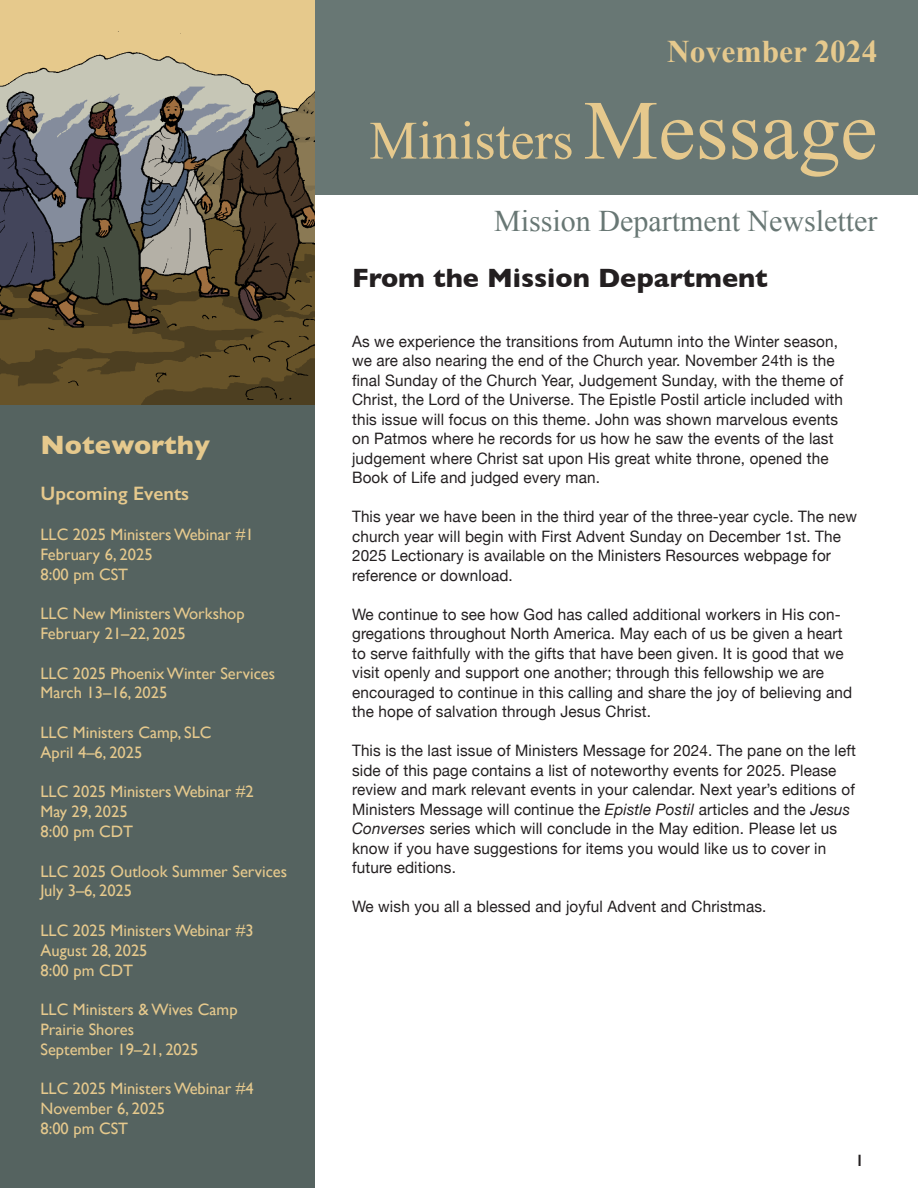
<style>
.page{position:relative;width:918px;height:1188px;background:#fff}
.page>*{position:absolute;margin:0;border:0;box-sizing:border-box;transform-origin:0 0}
.t1{font:54px "Times New Roman";color:#e6c98d}
.Date{font:700 31.5px "Times New Roman";color:#e6c98d}
.t2{font:30px "Times New Roman";color:#687774}
.t3{font:700 27px "Gill Sans";color:#231f20}
.t4{font:700 27px "Gill Sans";color:#e6c98d}
.t5{font:600 19.5px "Gill Sans";color:#e6c98d}
.Events{font:16.5px "Gill Sans";color:#e6c98d}
.t6{font:600 16.5px "Gill Sans";color:#231f20}
.Text{font:15.75px/19.5px "Helvetica Neue";letter-spacing:.01em;color:#231f20}
.s1{font-size:84px}
.s2{font-style:italic}
</style>
<div class="page">
<div style="left:314px;top:0;width:604px;height:194px;background:#687774"></div>
<img style="left:0;top:0;width:314px;height:405px">
<div style="left:0;top:405px;width:314px;height:783px;background:#556360"></div>
<p class="t4" style="left:40px;top:423px;width:171px">Noteworthy</p>
<p class="t5" style="left:40px;top:482px;width:150px">Upcoming Events</p>
<p class="Events" style="left:40px;top:525px;width:215px">LLC 2025 Ministers Webinar #1</p>
<p class="Events" style="left:40px;top:544px;width:114px">February 6, 2025</p>
<p class="Events" style="left:40px;top:564px;width:89px">8:00 pm CST</p>
<p class="Events" style="left:40px;top:604px;width:206px">LLC New Ministers Workshop</p>
<p class="Events" style="left:40px;top:624px;width:147px">February 21–22, 2025</p>
<p class="Events" style="left:40px;top:663px;width:236px">LLC 2025 Phoenix Winter Services</p>
<p class="Events" style="left:40px;top:683px;width:128px">March 13–16, 2025</p>
<p class="Events" style="left:40px;top:723px;width:173px">LLC Ministers Camp, SLC</p>
<p class="Events" style="left:40px;top:742px;width:103px">April 4–6, 2025</p>
<p class="Events" style="left:40px;top:782px;width:215px">LLC 2025 Ministers Webinar #2</p>
<p class="Events" style="left:40px;top:802px;width:89px">May 29, 2025</p>
<p class="Events" style="left:40px;top:822px;width:94px">8:00 pm CDT</p>
<p class="Events" style="left:40px;top:861px;width:248px">LLC 2025 Outlook Summer Services</p>
<p class="Events" style="left:40px;top:881px;width:93px">July 3–6, 2025</p>
<p class="Events" style="left:40px;top:921px;width:215px">LLC 2025 Ministers Webinar #3</p>
<p class="Events" style="left:40px;top:940px;width:109px">August 28, 2025</p>
<p class="Events" style="left:40px;top:960px;width:94px">8:00 pm CDT</p>
<p class="Events" style="left:40px;top:1000px;width:199px">LLC Ministers &amp; Wives Camp</p>
<p class="Events" style="left:40px;top:1020px;width:95px">Prairie Shores</p>
<p class="Events" style="left:40px;top:1039px;width:159px">September 19–21, 2025</p>
<p class="Events" style="left:40px;top:1079px;width:215px">LLC 2025 Ministers Webinar #4</p>
<p class="Events" style="left:40px;top:1099px;width:126px">November 6, 2025</p>
<p class="Events" style="left:40px;top:1119px;width:89px">8:00 pm CST</p>
<p class="Date" style="left:667px;top:30px;width:212px">November 2024</p>
<p class="t1" style="left:369px;top:104px;width:510px">Ministers <span class="s1">Message</span></p>
<p class="t2" style="left:494px;top:200px;width:385px">Mission Department Newsletter</p>
<p class="t3" style="left:352px;top:256px;width:417px">From the Mission Department</p>
<p class="Text" style="left:352px;top:332px;width:493px">As we experience the transitions from Autumn into the Winter season, we are also nearing the end of the Church year. November 24th is the final Sunday of the Church Year, Judgement Sunday, with the theme of Christ, the Lord of the Universe. The Epistle Postil article included with this issue will focus on this theme. John was shown marvelous events on Patmos where he records for us how he saw the events of the last judgement where Christ sat upon His great white throne, opened the Book of Life and judged every man.</p>
<p class="Text" style="left:352px;top:508px;width:507px">This year we have been in the third year of the three-year cycle. The new church year will begin with First Advent Sunday on December 1st. The 2025 Lectionary is available on the Ministers Resources webpage for reference or download.</p>
<p class="Text" style="left:352px;top:605px;width:501px">We continue to see how God has called additional workers in His con&shy;gregations throughout North America. May each of us be given a heart to serve faithfully with the gifts that have been given. It is good that we visit openly and support one another; through this fellowship we are encouraged to continue in this calling and share the joy of believing and the hope of salvation through Jesus Christ.</p>
<p class="Text" style="left:352px;top:742px;width:505px">This is the last issue of Ministers Message for 2024. The pane on the left side of this page contains a list of noteworthy events for 2025. Please review and mark relevant events in your calendar. Next year’s editions of Ministers Message will continue the <span class="s2">Epistle Postil</span> articles and the <span class="s2">Jesus Converses</span> series which will conclude in the May edition. Please let us know if you have suggestions for items you would like us to cover in future editions.</p>
<p class="Text" style="left:352px;top:898px;width:416px">We wish you all a blessed and joyful Advent and Christmas.</p>
<p class="t6" style="left:856px;top:1150px;width:10px">1</p>
</div>
